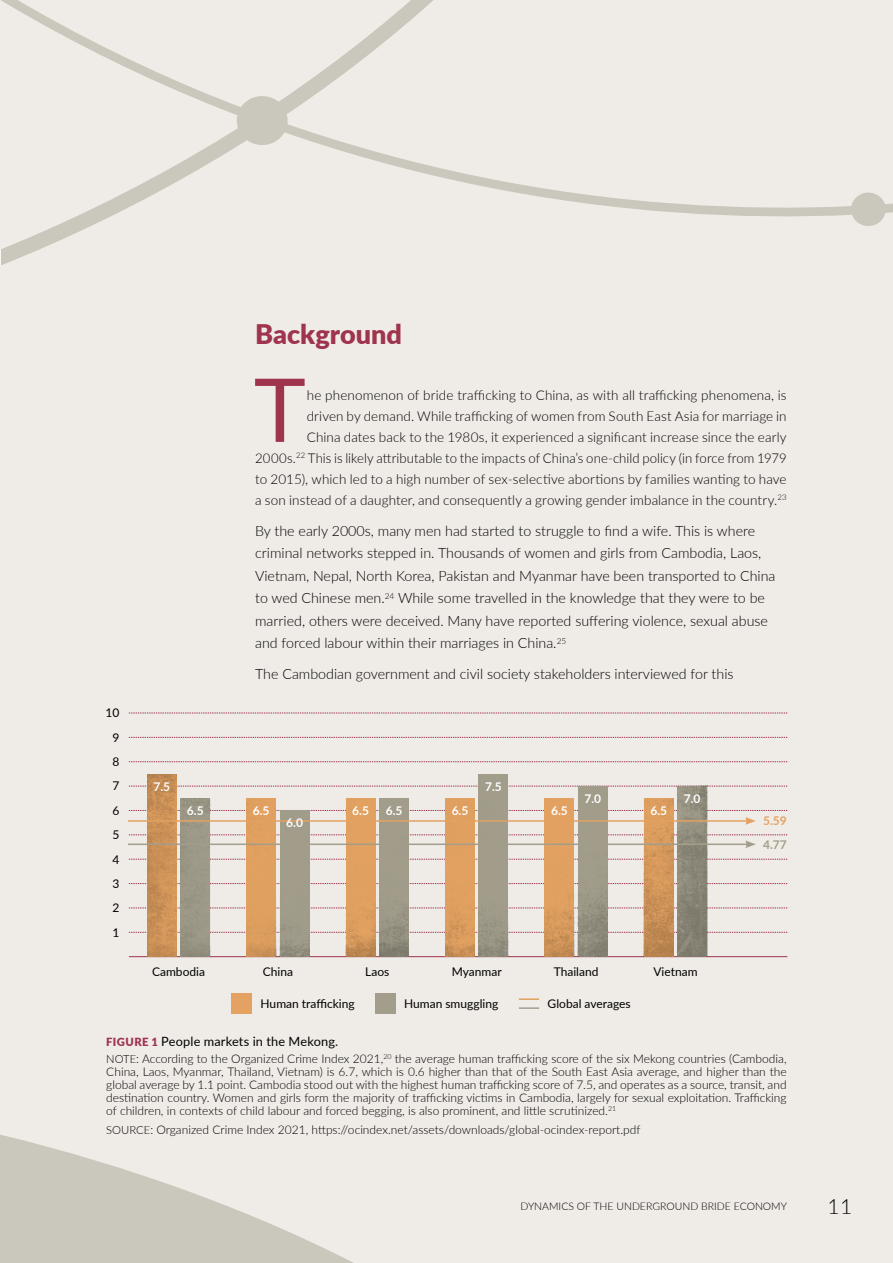
<style>
.page{position:relative;width:893px;height:1263px;background:#efebe6}
.page>*{position:absolute;margin:0;border:0;box-sizing:border-box;transform-origin:0 0}
.t1{font:88.2px "Lato";color:#9f344d}
.t2{font:900 27px "Lato";color:#9f344d}
.t3{font:300 21px "Lato";color:#000}
.t4{font:300 14.25px/22.5px "Lato";color:#000}
.t5{font:300 13.5px/21px "Lato";letter-spacing:.005em;color:#000;text-align:right}
.t6{font:12.75px "Lato";letter-spacing:.015em;color:#000}
.t7{font:300 12px/12.9px "Lato";color:#000;text-align:justify}
.t8{font:12px "Lato";color:#000}
.t9{font:700 12px "Lato";color:#fff}
.t10{font:700 12px "Lato";color:#a39e8c}
.t11{font:700 12px "Lato";color:#e3a261}
.t12{font:300 10.5px "Lato";color:#000}
.s1{font-weight:900;font-size:11.25px;color:#9f344d}
.s2{font-size:11.25px}
</style>
<div class="page">
<svg style="left:0;top:250px;width:1px;height:15px"></svg>
<svg style="left:0;top:1134px;width:353px;height:129px;fill:#cac7bc"></svg>
<svg style="left:674px;top:192px;width:219px;height:34px"></svg>
<div style="left:851px;top:193px;width:35px;height:33px;background:#cac7bc;border-radius:50%"></div>
<svg style="left:1px;top:0;width:673px;height:265px"></svg>
<div style="left:237px;top:96px;width:51px;height:49px;background:#cac7bc;border-radius:50%"></div>
<svg style="left:129px;top:932px;width:658px;height:1px"></svg>
<svg style="left:129px;top:737px;width:658px;height:1px"></svg>
<svg style="left:129px;top:883px;width:658px;height:1px"></svg>
<svg style="left:129px;top:786px;width:658px;height:1px"></svg>
<svg style="left:129px;top:908px;width:658px;height:1px"></svg>
<svg style="left:129px;top:810px;width:658px;height:1px"></svg>
<svg style="left:129px;top:713px;width:658px;height:1px"></svg>
<svg style="left:129px;top:859px;width:658px;height:1px"></svg>
<svg style="left:129px;top:761px;width:658px;height:1px"></svg>
<hr style="left:129px;top:956px;width:658px;height:1px;background:#9f344d">
<img style="left:147px;top:774px;width:30px;height:183px">
<img style="left:180px;top:798px;width:30px;height:159px">
<img style="left:346px;top:798px;width:30px;height:159px">
<img style="left:379px;top:798px;width:30px;height:159px">
<img style="left:545px;top:798px;width:29px;height:159px">
<img style="left:578px;top:786px;width:30px;height:171px">
<img style="left:246px;top:798px;width:30px;height:159px">
<img style="left:280px;top:810px;width:29px;height:147px">
<img style="left:445px;top:798px;width:30px;height:159px">
<img style="left:479px;top:774px;width:29px;height:183px">
<img style="left:644px;top:798px;width:30px;height:159px">
<img style="left:677px;top:786px;width:30px;height:171px">
<hr style="left:128px;top:843px;width:620px;height:2px;background:#a39e8c">
<svg style="left:129px;top:834px;width:658px;height:14px"></svg>
<hr style="left:128px;top:820px;width:620px;height:2px;background:#e3a261">
<svg style="left:745px;top:817px;width:11px;height:8px"></svg>
<hr style="left:519px;top:1007px;width:20px;height:2px;background:#a39e8c">
<hr style="left:519px;top:998px;width:20px;height:2px;background:#e3a261">
<div style="left:232px;top:993px;width:20px;height:21px;background:#e3a261"></div>
<div style="left:375px;top:993px;width:21px;height:21px;background:#a39e8c"></div>
<h2 class="t2" style="left:255px;top:314px;width:148px">Background</h2>
<p class="t8" style="left:106px;top:704px;width:15px">10</p>
<p class="t8" style="left:113px;top:729px;width:8px">9</p>
<p class="t8" style="left:113px;top:753px;width:8px">8</p>
<p class="t8" style="left:113px;top:777px;width:8px">7</p>
<p class="t8" style="left:113px;top:802px;width:8px">6</p>
<p class="t8" style="left:113px;top:826px;width:8px">5</p>
<p class="t8" style="left:113px;top:875px;width:8px">3</p>
<p class="t8" style="left:113px;top:850px;width:8px">4</p>
<p class="t8" style="left:113px;top:899px;width:8px">2</p>
<p class="t8" style="left:113px;top:924px;width:8px">1</p>
<h1 class="t1" style="left:254px;top:347px;width:54px">T</h1>
<p class="t5" style="left:255px;top:384px;width:533px">he phenomenon of bride trafficking to China, as with all trafficking phenomena, is<br>driven by demand. While trafficking of women from South East Asia for marriage in<br>China dates back to the 1980s, it experienced a significant increase since the early 2000s.<sup>22</sup> This is likely attributable to the impacts of China’s one-child policy (in force from 1979 to 2015), which led to a high number of sex-selective abortions by families wanting to have a son instead of a daughter, and consequently a growing gender imbalance in the country.<sup>23</sup></p>
<p class="t4" style="left:255px;top:519px;width:522px">By the early 2000s, many men had started to struggle to find a wife. This is where criminal networks stepped in. Thousands of women and girls from Cambodia, Laos, Vietnam, Nepal, North Korea, Pakistan and Myanmar have been transported to China to wed Chinese men.<sup>24</sup> While some travelled in the knowledge that they were to be married, others were deceived. Many have reported suffering violence, sexual abuse and forced labour within their marriages in China.<sup>25</sup></p>
<p class="t4" style="left:255px;top:662px;width:480px">The Cambodian government and civil society stakeholders interviewed for this</p>
<p class="t9" style="left:153px;top:777px;width:18px">7.5</p>
<p class="t9" style="left:485px;top:777px;width:18px">7.5</p>
<p class="t9" style="left:584px;top:789px;width:18px">7.0</p>
<p class="t9" style="left:684px;top:789px;width:18px">7.0</p>
<p class="t9" style="left:253px;top:801px;width:18px">6.5</p>
<p class="t9" style="left:452px;top:801px;width:18px">6.5</p>
<p class="t9" style="left:187px;top:802px;width:18px">6.5</p>
<p class="t9" style="left:352px;top:802px;width:18px">6.5</p>
<p class="t9" style="left:386px;top:802px;width:18px">6.5</p>
<p class="t9" style="left:551px;top:802px;width:18px">6.5</p>
<p class="t9" style="left:650px;top:802px;width:18px">6.5</p>
<p class="t9" style="left:286px;top:814px;width:18px">6.0</p>
<p class="t11" style="left:763px;top:812px;width:25px">5.59</p>
<p class="t10" style="left:763px;top:835px;width:25px">4.77</p>
<p class="t8" style="left:152px;top:962px;width:54px">Cambodia</p>
<p class="t8" style="left:263px;top:962px;width:32px">China</p>
<p class="t8" style="left:365px;top:962px;width:26px">Laos</p>
<p class="t8" style="left:452px;top:962px;width:51px">Myanmar</p>
<p class="t8" style="left:554px;top:962px;width:46px">Thailand</p>
<p class="t8" style="left:653px;top:962px;width:46px">Vietnam</p>
<p class="t8" style="left:261px;top:995px;width:96px">Human trafficking</p>
<p class="t8" style="left:404px;top:995px;width:96px">Human smuggling</p>
<p class="t8" style="left:548px;top:995px;width:85px">Global averages</p>
<p class="t6" style="left:106px;top:1032px;width:233px"><span class="s1">FIGURE 1</span> People markets in the Mekong.</p>
<p class="t7" style="left:106px;top:1052px;width:682px"><span class="s2">NOTE</span>: According to the Organized Crime Index 2021,<sup>20</sup> the average human trafficking score of the six Mekong countries (Cambodia, China, Laos, Myanmar, Thailand, Vietnam) is 6.7, which is 0.6 higher than that of the South East Asia average, and higher than the global average by 1.1 point. Cambodia stood out with the highest human trafficking score of 7.5, and operates as a source, transit, and destination country. Women and girls form the majority of trafficking victims in Cambodia, largely for sexual exploitation. Trafficking of children, in contexts of child labour and forced begging, is also prominent, and little scrutinized.<sup>21</sup></p>
<p class="t7" style="left:106px;top:1123px;width:536px"><span class="s2">SOURCE</span>: Organized Crime Index 2021, https://ocindex.net/assets/downloads/global-ocindex-report.pdf</p>
<p class="t12" style="left:520px;top:1199px;width:268px">DYNAMICS OF THE UNDERGROUND BRIDE ECONOMY</p>
<h3 class="t3" style="left:827px;top:1192px;width:26px">11</h3>
</div>
